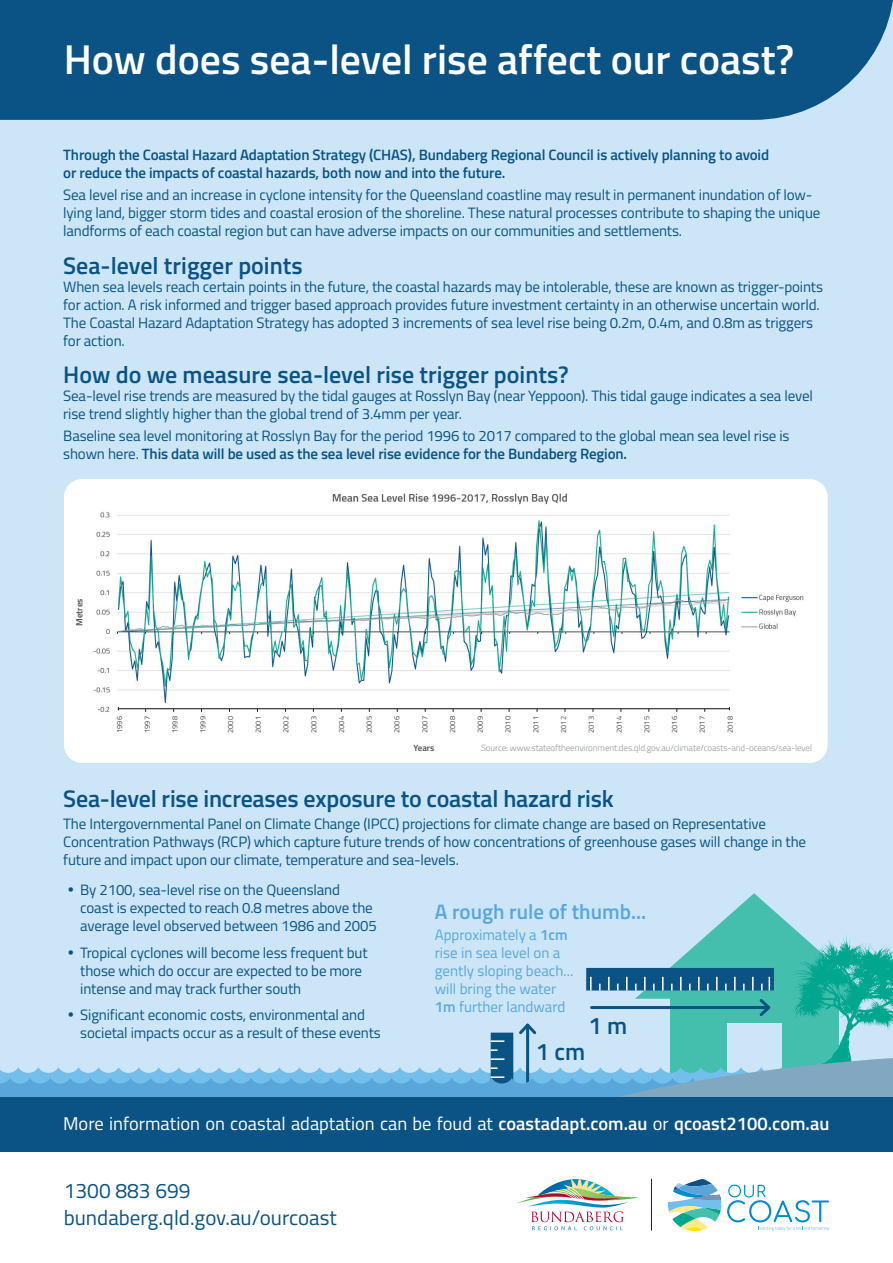
<style>
.page{position:relative;width:893px;height:1263px;background:#fff}
.page>*{position:absolute;margin:0;border:0;box-sizing:border-box;transform-origin:0 0}
.t1{font:600 41.7px "Titillium";color:#fff}
.t2{font:600 24px "Titillium";letter-spacing:-.005em;color:#0a5384}
.t3{font:21px/27px "Titillium";color:#0a5384}
.t4{font:600 21px "Titillium";color:#59a6db}
.t5{font:18.45px "Titillium";color:#fff}
.t6{font:15px/18px "Titillium";letter-spacing:-.01em;color:#0a5384}
.t7{font:600 15px/18px "Titillium";letter-spacing:-.01em;color:#0a5384}
.t8{font:15px/18px "Titillium";color:#59a6db}
.t9{font:300 9px "Titillium";letter-spacing:-.01em;color:#939598}
.t10{font:600 9px "Titillium";color:#4b4c4d}
.t11{font:7.5px "Titillium";color:#4b4c4d}
.s1{font-weight:600}
</style>
<div class="page">
<div style="left:0;top:0;width:893px;height:1156px;background:#cce6f7"></div>
<svg style="left:0;top:1152px;width:893px;height:80px"></svg>
<div style="left:0;top:1097px;width:893px;height:55px;background:#0a5384"></div>
<img style="left:515px;top:1179px;width:123px;height:51px">
<hr style="left:651px;top:1179px;width:1px;height:51px;background:#231f20">
<svg style="left:727px;top:1184px;width:102px;height:47px"></svg>
<svg style="left:668px;top:1179px;width:53px;height:52px"></svg>
<div style="left:0;top:0;width:893px;height:120px;background:#0a5384"></div>
<div style="left:64px;top:479px;width:764px;height:284px;background:#fff;border-radius:18px"></div>
<img style="left:93px;top:493px;width:711px;height:219px">
<hr style="left:118px;top:708px;width:611px;height:1px;background:#231f20">
<svg style="left:0;top:893px;width:893px;height:204px"></svg>
<h1 class="t1" style="left:64px;top:28px;width:732px">How does sea-level rise affect our coast?</h1>
<p class="t7" style="left:63px;top:145px;width:707px">Through the Coastal Hazard Adaptation Strategy (CHAS), Bundaberg Regional Council is actively planning to avoid or reduce the impacts of coastal hazards, both now and into the future.</p>
<p class="t6" style="left:63px;top:185px;width:759px">Sea level rise and an increase in cyclone intensity for the Queensland coastline may result in permanent inundation of low&shy;lying land, bigger storm tides and coastal erosion of the shoreline. These natural processes contribute to shaping the unique landforms of each coastal region but can have adverse impacts on our communities and settlements.</p>
<h2 class="t2" style="left:63px;top:247px;width:241px">Sea-level trigger points</h2>
<p class="t6" style="left:63px;top:276px;width:761px">When sea levels reach certain points in the future, the coastal hazards may be intolerable, these are known as trigger-points for action. A risk informed and trigger based approach provides future investment certainty in an otherwise uncertain world.<br>The Coastal Hazard Adaptation Strategy has adopted 3 increments of sea level rise being 0.2m, 0.4m, and 0.8m as triggers for action.</p>
<h2 class="t2" style="left:63px;top:356px;width:507px">How do we measure sea-level rise trigger points?</h2>
<p class="t6" style="left:63px;top:386px;width:751px">Sea-level rise trends are measured by the tidal gauges at Rosslyn Bay (near Yeppoon). This tidal gauge indicates a sea level rise trend slightly higher than the global trend of 3.4mm per year.</p>
<p class="t6" style="left:63px;top:426px;width:728px">Baseline sea level monitoring at Rosslyn Bay for the period 1996 to 2017 compared to the global mean sea level rise is shown here. <span class="s1">This data will be used as the sea level rise evidence for the Bundaberg Region.</span></p>
<p class="t10" style="left:73px;top:626px;width:29px;rotate:-90deg">Metres</p>
<p class="t11" style="left:114px;top:733px;width:18px;rotate:-90deg">1996</p>
<p class="t11" style="left:142px;top:733px;width:18px;rotate:-90deg">1997</p>
<p class="t11" style="left:170px;top:733px;width:18px;rotate:-90deg">1998</p>
<p class="t11" style="left:197px;top:733px;width:18px;rotate:-90deg">1999</p>
<p class="t11" style="left:225px;top:733px;width:18px;rotate:-90deg">2000</p>
<p class="t11" style="left:253px;top:733px;width:18px;rotate:-90deg">2001</p>
<p class="t11" style="left:281px;top:733px;width:18px;rotate:-90deg">2002</p>
<p class="t11" style="left:308px;top:733px;width:18px;rotate:-90deg">2003</p>
<p class="t11" style="left:336px;top:733px;width:18px;rotate:-90deg">2004</p>
<p class="t11" style="left:364px;top:733px;width:18px;rotate:-90deg">2005</p>
<p class="t11" style="left:392px;top:733px;width:18px;rotate:-90deg">2006</p>
<p class="t11" style="left:419px;top:733px;width:18px;rotate:-90deg">2007</p>
<p class="t11" style="left:447px;top:733px;width:18px;rotate:-90deg">2008</p>
<p class="t11" style="left:475px;top:733px;width:18px;rotate:-90deg">2009</p>
<p class="t11" style="left:503px;top:733px;width:18px;rotate:-90deg">2010</p>
<p class="t11" style="left:530px;top:733px;width:18px;rotate:-90deg">2011</p>
<p class="t11" style="left:558px;top:733px;width:18px;rotate:-90deg">2012</p>
<p class="t11" style="left:586px;top:733px;width:18px;rotate:-90deg">2013</p>
<p class="t11" style="left:614px;top:733px;width:18px;rotate:-90deg">2014</p>
<p class="t11" style="left:641px;top:733px;width:18px;rotate:-90deg">2015</p>
<p class="t11" style="left:669px;top:733px;width:18px;rotate:-90deg">2016</p>
<p class="t11" style="left:697px;top:733px;width:18px;rotate:-90deg">2017</p>
<p class="t11" style="left:725px;top:733px;width:18px;rotate:-90deg">2018</p>
<p class="t9" style="left:481px;top:741px;width:332px">Source: www.stateoftheenvironment.des.qld.gov.au/climate/coasts-and-oceans/sea-level</p>
<p class="t10" style="left:413px;top:741px;width:22px">Years</p>
<h2 class="t2" style="left:63px;top:781px;width:552px">Sea-level rise increases exposure to coastal hazard risk</h2>
<p class="t6" style="left:63px;top:814px;width:744px">The Intergovernmental Panel on Climate Change (IPCC) projections for climate change are based on Representative<br>Concentration Pathways (RCP) which capture future trends of how concentrations of greenhouse gases will change in the future and impact upon our climate, temperature and sea-levels.</p>
<p class="t6" style="left:80px;top:880px;width:298px">By 2100, sea-level rise on the Queensland coast is expected to reach 0.8 metres above the average level observed between 1986 and 2005</p>
<p class="t6" style="left:80px;top:943px;width:289px">Tropical cyclones will become less frequent but those which do occur are expected to be more intense and may track further south</p>
<p class="t6" style="left:80px;top:1005px;width:302px">Significant economic costs, environmental and societal impacts occur as a result of these events</p>
<h3 class="t4" style="left:435px;top:895px;width:213px">A rough rule of thumb...</h3>
<p class="t8" style="left:435px;top:925px;width:140px">Approximately a <span class="s1">1cm </span>rise in sea level on a gently sloping beach... will bring the water<br><span class="s1">1m</span> further landward</p>
<h2 class="t2" style="left:588px;top:1008px;width:40px">1 m</h2>
<h2 class="t2" style="left:536px;top:1033px;width:51px">1 cm</h2>
<p class="t5" style="left:63px;top:1110px;width:768px">More information on coastal adaptation can be foud at <span class="s1">coastadapt.com.au</span> or <span class="s1">qcoast2100.com.au</span></p>
<h3 class="t3" style="left:64px;top:1176px;width:275px">1300 883 699 bundaberg.qld.gov.au/ourcoast</h3>
</div>
